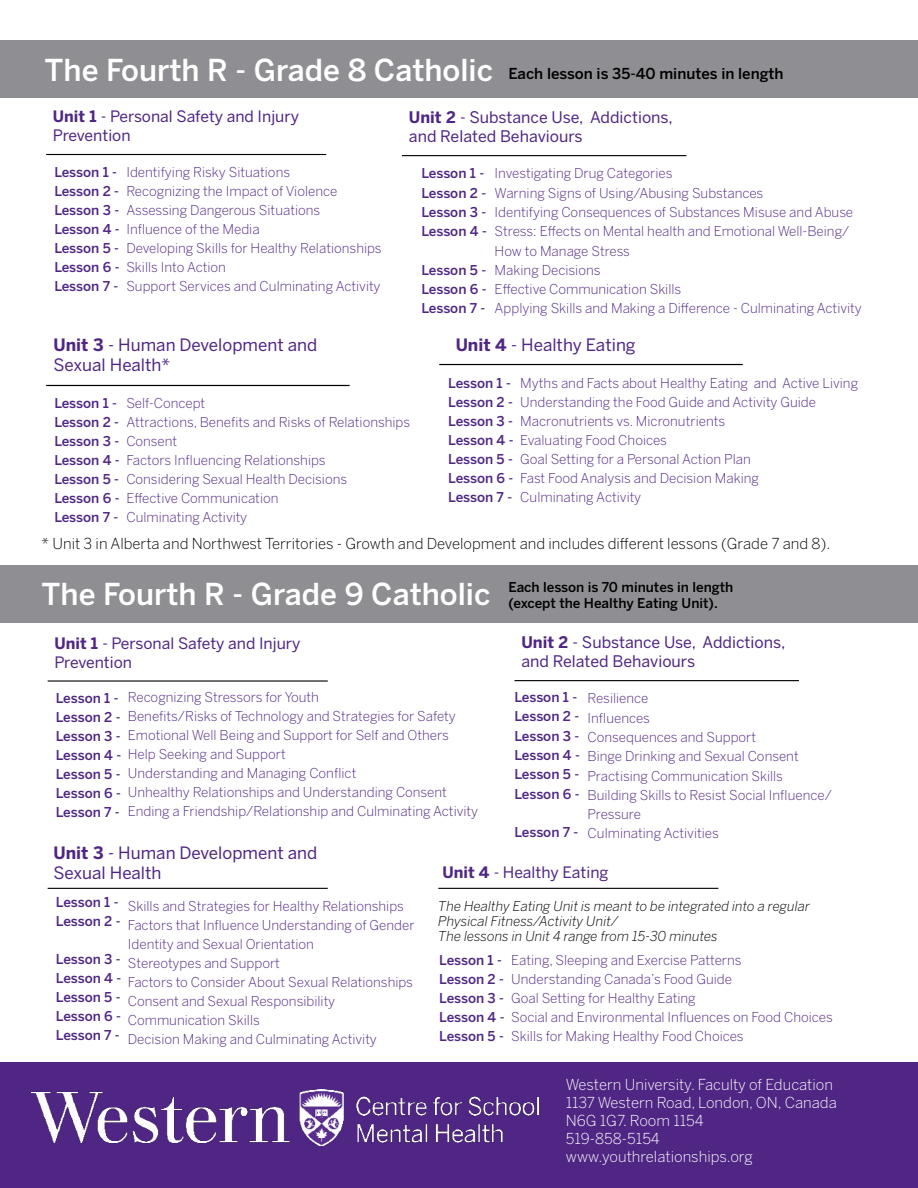
<style>
.page{position:relative;width:918px;height:1188px;background:#fff}
.page>*{position:absolute;margin:0;border:0;box-sizing:border-box;transform-origin:0 0}
.t1{font:500 30px "Benton Sans";color:#fff}
.t2{font:16.95px/20.4px "Benton Sans";color:#4f2683}
.t3{font:15.9px/19px "Benton Sans";color:#4f2683}
.t4{font:15.6px/18.8px "Benton Sans";color:#4f2683}
.t5{font:300 15px/18px "Benton Sans";color:#fff}
.t6{font:300 15px "Benton Sans";color:#000}
.t7{font:500 15px "Benton Sans";color:#000}
.t8{font:300 13.5px/19px "Benton Sans";color:#4f2683}
.t9{font:500 13.5px/19px "Benton Sans";letter-spacing:-.01em;color:#4f2683}
.t10{font:italic 300 13.5px/15px "Benton Sans";color:#000}
.t11{font:500 13.5px/16.2px "Benton Sans";color:#000}
.s1{font-size:30px;color:#fff}
.s2{font-weight:700}
</style>
<div class="page">
<div style="left:0;top:1063px;width:918px;height:125px;background:#4f2683"></div>
<img style="left:32px;top:1090px;width:506px;height:56px">
<div style="left:0;top:40px;width:918px;height:57px;background:#8f8e92"></div>
<hr style="left:46px;top:154px;width:280px;height:1px;background:#000">
<hr style="left:402px;top:155px;width:284px;height:1px;background:#000">
<div style="left:0;top:565px;width:918px;height:57px;background:#8f8e92"></div>
<hr style="left:48px;top:680px;width:280px;height:2px;background:#000">
<hr style="left:515px;top:680px;width:284px;height:1px;background:#000">
<hr style="left:48px;top:888px;width:280px;height:1px;background:#000">
<hr style="left:438px;top:888px;width:280px;height:1px;background:#000">
<hr style="left:46px;top:385px;width:304px;height:1px;background:#000">
<hr style="left:439px;top:364px;width:304px;height:1px;background:#000">
<p class="t7" style="left:45px;top:65px;width:741px"><span class="s1">The Fourth R - Grade 8 Catholic</span> Each lesson is 35-40 minutes in length</p>
<p class="t4" style="left:53px;top:107px;width:248px"><span class="s2">Unit 1</span> - Personal Safety and Injury<br>Prevention</p>
<p class="t3" style="left:409px;top:107px;width:265px"><span class="s2">Unit 2</span> - Substance Use, Addictions, and Related Behaviours</p>
<p class="t8" style="left:126px;top:162px;width:257px">Identifying Risky Situations<br>Recognizing the Impact of Violence<br>Assessing Dangerous Situations<br>Influence of the Media<br>Developing Skills for Healthy Relationships<br>Skills Into Action<br>Support Services and Culminating Activity</p>
<p class="t9" style="left:54px;top:162px;width:67px">Lesson 1 -<br>Lesson 2 -<br>Lesson 3 -<br>Lesson 4 -<br>Lesson 5 -<br>Lesson 6 -<br>Lesson 7 -</p>
<p class="t8" style="left:495px;top:164px;width:369px">Investigating Drug Categories<br>Warning Signs of Using/Abusing Substances<br>Identifying Consequences of Substances Misuse and Abuse Stress: Effects on Mental health and Emotional Well-Being/ How to Manage Stress<br>Making Decisions<br>Effective Communication Skills<br>Applying Skills and Making a Difference - Culminating Activity</p>
<p class="t9" style="left:422px;top:164px;width:67px">Lesson 1 -<br>Lesson 2 -<br>Lesson 3 -<br>Lesson 4 -</p>
<p class="t9" style="left:422px;top:260px;width:67px;text-align:justify">Lesson 5 - Lesson 6 - Lesson 7 -</p>
<p class="t2" style="left:54px;top:334px;width:265px"><span class="s2">Unit 3</span> - Human Development and<br>Sexual Health*</p>
<p class="t2" style="left:456px;top:334px;width:182px"><span class="s2">Unit 4</span> - Healthy Eating</p>
<p class="t8" style="left:126px;top:393px;width:285px">Self-Concept<br>Attractions, Benefits and Risks of Relationships<br>Consent<br>Factors Influencing Relationships<br>Considering Sexual Health Decisions<br>Effective Communication<br>Culminating Activity</p>
<p class="t9" style="left:54px;top:393px;width:67px">Lesson 1 -<br>Lesson 2 -<br>Lesson 3 -<br>Lesson 4 -<br>Lesson 5 -<br>Lesson 6 -<br>Lesson 7 -</p>
<p class="t9" style="left:448px;top:374px;width:67px">Lesson 1 -<br>Lesson 2 -<br>Lesson 3 -<br>Lesson 4 -<br>Lesson 5 -<br>Lesson 6 -<br>Lesson 7 -</p>
<p class="t8" style="left:520px;top:374px;width:339px">Myths and Facts about Healthy Eating and Active Living Understanding the Food Guide and Activity Guide Macronutrients vs. Micronutrients<br>Evaluating Food Choices<br>Goal Setting for a Personal Action Plan<br>Fast Food Analysis and Decision Making<br>Culminating Activity</p>
<p class="t6" style="left:42px;top:535px;width:790px">* Unit 3 in Alberta and Northwest Territories - Growth and Development and includes different lessons (Grade 7 and 8).</p>
<h1 class="t1" style="left:42px;top:576px;width:450px">The Fourth R - Grade 9 Catholic</h1>
<p class="t11" style="left:508px;top:579px;width:226px">Each lesson is 70 minutes in length (except the Healthy Eating Unit).</p>
<p class="t4" style="left:54px;top:634px;width:248px"><span class="s2">Unit 1</span> - Personal Safety and Injury<br>Prevention</p>
<p class="t3" style="left:521px;top:632px;width:265px"><span class="s2">Unit 2</span> - Substance Use, Addictions, and Related Behaviours</p>
<p class="t8" style="left:128px;top:687px;width:352px">Recognizing Stressors for Youth<br>Benefits/Risks of Technology and Strategies for Safety Emotional Well Being and Support for Self and Others Help Seeking and Support<br>Understanding and Managing Conflict<br>Unhealthy Relationships and Understanding Consent Ending a Friendship/Relationship and Culminating Activity</p>
<p class="t9" style="left:515px;top:687px;width:67px">Lesson 1 -<br>Lesson 2 -<br>Lesson 3 -<br>Lesson 4 -<br>Lesson 5 -<br>Lesson 6 -</p>
<p class="t9" style="left:515px;top:823px;width:65px">Lesson 7 -</p>
<p class="t9" style="left:56px;top:689px;width:67px">Lesson 1 -<br>Lesson 2 -<br>Lesson 3 -<br>Lesson 4 -<br>Lesson 5 -<br>Lesson 6 -<br>Lesson 7 -</p>
<p class="t8" style="left:588px;top:689px;width:246px">Resilience<br>Influences<br>Consequences and Support<br>Binge Drinking and Sexual Consent<br>Practising Communication Skills<br>Building Skills to Resist Social Influence/<br>Pressure<br>Culminating Activities</p>
<p class="t2" style="left:54px;top:842px;width:265px"><span class="s2">Unit 3</span> - Human Development and<br>Sexual Health</p>
<p class="t9" style="left:56px;top:893px;width:66px">Lesson 1 -<br>Lesson 2 -</p>
<p class="t9" style="left:56px;top:950px;width:67px;text-align:justify">Lesson 3 - Lesson 4 - Lesson 5 - Lesson 6 - Lesson 7 -</p>
<p class="t8" style="left:128px;top:896px;width:288px">Skills and Strategies for Healthy Relationships Factors that Influence Understanding of Gender Identity and Sexual Orientation<br>Stereotypes and Support<br>Factors to Consider About Sexual Relationships Consent and Sexual Responsibility Communication Skills<br>Decision Making and Culminating Activity</p>
<p class="t4" style="left:442px;top:863px;width:168px"><span class="s2">Unit 4</span> - Healthy Eating</p>
<p class="t10" style="left:438px;top:898px;width:373px">The Healthy Eating Unit is meant to be integrated into a regular<br>Physical Fitness/Activity Unit/<br>The lessons in Unit 4 range from 15-30 minutes</p>
<p class="t9" style="left:439px;top:950px;width:67px">Lesson 1 -<br>Lesson 2 -<br>Lesson 3 -<br>Lesson 4 -<br>Lesson 5 -</p>
<p class="t8" style="left:511px;top:950px;width:323px">Eating, Sleeping and Exercise Patterns Understanding Canada’s Food Guide<br>Goal Setting for Healthy Eating<br>Social and Environmental Influences on Food Choices Skills for Making Healthy Food Choices</p>
<p class="t5" style="left:566px;top:1076px;width:272px">Western University. Faculty of Education<br>1137 Western Road, London, ON, Canada<br>N6G 1G7. Room 1154<br>519-858-5154 www.youthrelationships.org</p>
</div>
